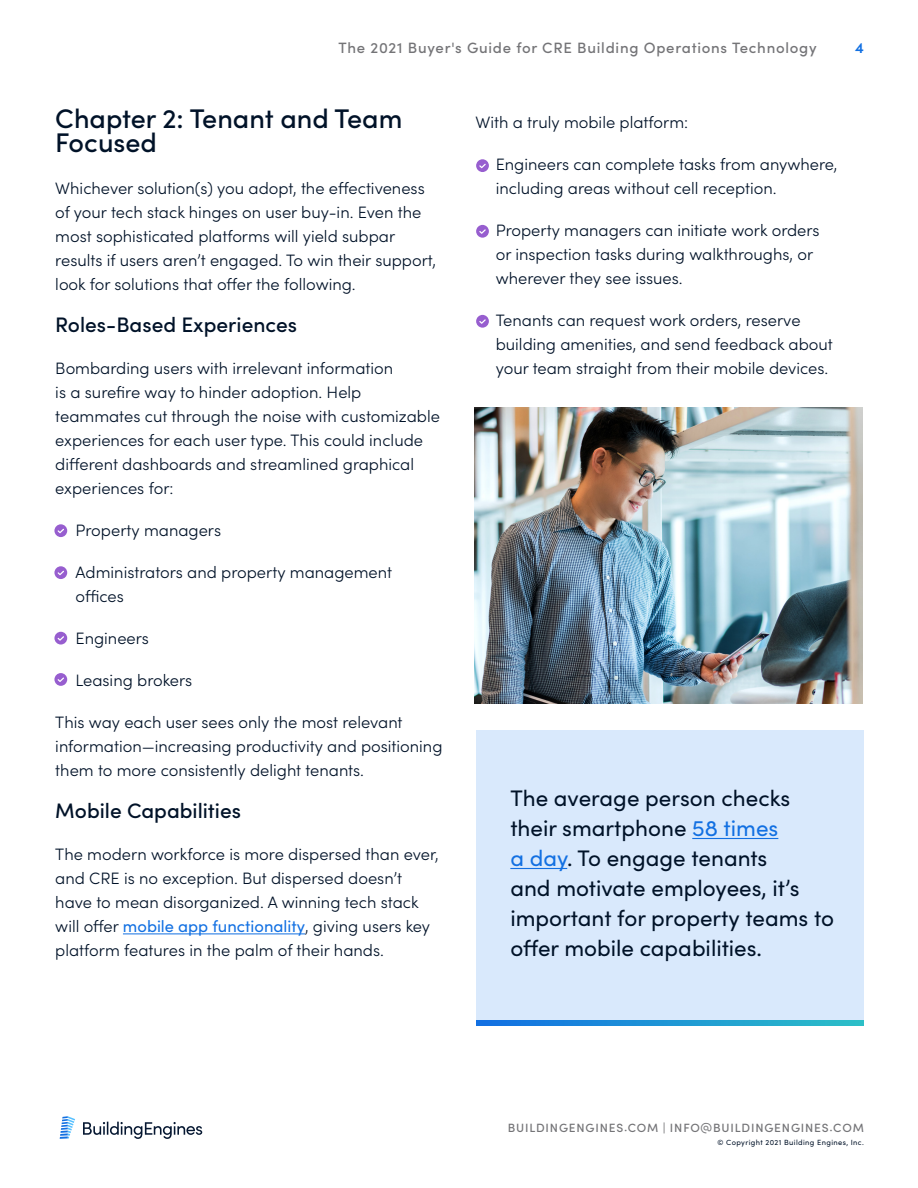
<style>
.page{position:relative;width:918px;height:1188px;background:#fff}
.page>*{position:absolute;margin:0;border:0;box-sizing:border-box;transform-origin:0 0}
.Body{font:500 27px/24px "Sofia Pro";color:#001228}
.t1{font:22.5px/30px "Sofia Pro";color:#001228}
.t2{font:500 21px "Sofia Pro";color:#001228}
.t3{font:300 16.5px/24px "Sofia Pro";color:#001228}
.t4{font:500 15px "Sofia Pro";letter-spacing:.05em;color:#747477}
.t5{font:600 15px "Sofia Pro";color:#1270e2}
.t6{font:500 12px "Sofia Pro";letter-spacing:.07em;color:#747477}
.t7{font:7.5px "Sofia Pro";letter-spacing:.05em;color:#001228}
.s1{font-weight:400;color:#1270e2}
.s2{color:#1270e2}
</style>
<div class="page">
<hr style="left:123px;top:933px;width:182px;height:1px;background:#1270e2">
<svg style="left:83px;top:1122px;width:119px;height:17px"></svg>
<svg style="left:60px;top:1116px;width:15px;height:23px"></svg>
<div style="left:477px;top:730px;width:387px;height:296px;background:#d9e9fc"></div>
<svg style="left:477px;top:1021px;width:387px;height:5px;background:#1e96d4"></svg>
<hr style="left:692px;top:838px;width:86px;height:1px;background:#1270e2">
<hr style="left:510px;top:868px;width:57px;height:1px;background:#1270e2">
<svg style="left:54px;top:524px;width:13px;height:13px"></svg>
<svg style="left:58px;top:529px;width:6px;height:4px"></svg>
<svg style="left:54px;top:566px;width:13px;height:13px"></svg>
<svg style="left:58px;top:571px;width:6px;height:4px"></svg>
<div style="left:54px;top:632px;width:13px;height:13px;background:#975ecf;border-radius:50%"></div>
<svg style="left:58px;top:636px;width:6px;height:5px"></svg>
<svg style="left:54px;top:673px;width:13px;height:13px"></svg>
<svg style="left:58px;top:677px;width:6px;height:5px"></svg>
<div style="left:476px;top:159px;width:13px;height:13px;background:#975ecf;border-radius:50%"></div>
<svg style="left:479px;top:164px;width:7px;height:4px"></svg>
<div style="left:476px;top:225px;width:13px;height:13px;background:#975ecf;border-radius:50%"></div>
<svg style="left:479px;top:229px;width:7px;height:5px"></svg>
<div style="left:476px;top:315px;width:13px;height:13px;background:#975ecf;border-radius:50%"></div>
<svg style="left:479px;top:319px;width:7px;height:5px"></svg>
<img style="left:475px;top:408px;width:388px;height:296px">
<p class="t4" style="left:338px;top:37px;width:480px">The 2021 Buyer's Guide for CRE Building Operations Technology</p>
<p class="t5" style="left:855px;top:37px;width:10px">4</p>
<p class="Body" style="left:55px;top:105px;width:349px">Chapter 2: Tenant and Team<br>Focused</p>
<p class="t3" style="left:55px;top:176px;width:382px">Whichever solution(s) you adopt, the effectiveness of your tech stack hinges on user buy-in. Even the most sophisticated platforms will yield subpar results if users aren’t engaged. To win their support, look for solutions that offer the following.</p>
<h2 class="t2" style="left:55px;top:309px;width:243px">Roles-Based Experiences</h2>
<p class="t3" style="left:55px;top:356px;width:386px">Bombarding users with irrelevant information<br>is a surefire way to hinder adoption. Help teammates cut through the noise with customizable experiences for each user type. This could include different dashboards and streamlined graphical experiences for:</p>
<p class="t3" style="left:76px;top:518px;width:147px">Property managers</p>
<p class="t3" style="left:76px;top:560px;width:318px">Administrators and property management offices</p>
<p class="t3" style="left:76px;top:626px;width:75px">Engineers</p>
<p class="t3" style="left:76px;top:668px;width:118px">Leasing brokers</p>
<p class="t3" style="left:55px;top:710px;width:389px">This way each user sees only the most relevant information—increasing productivity and positioning them to more consistently delight tenants.</p>
<h2 class="t2" style="left:55px;top:795px;width:187px">Mobile Capabilities</h2>
<p class="t3" style="left:55px;top:842px;width:385px">The modern workforce is more dispersed than ever, and CRE is no exception. But dispersed doesn’t have to mean disorganized. A winning tech stack will offer <span class="s1">mobile app functionality</span>, giving users key platform features in the palm of their hands.</p>
<p class="t3" style="left:476px;top:110px;width:214px">With a truly mobile platform:</p>
<p class="t3" style="left:496px;top:152px;width:343px">Engineers can complete tasks from anywhere, including areas without cell reception.</p>
<p class="t3" style="left:496px;top:218px;width:325px">Property managers can initiate work orders or inspection tasks during walkthroughs, or wherever they see issues.</p>
<p class="t3" style="left:496px;top:308px;width:339px">Tenants can request work orders, reserve building amenities, and send feedback about your team straight from their mobile devices.</p>
<p class="t1" style="left:510px;top:782px;width:325px">The average person checks their smartphone <span class="s2">58 times<br>a day</span>. To engage tenants<br>and motivate employees, it’s important for property teams to offer mobile capabilities.</p>
<p class="t6" style="left:508px;top:1119px;width:358px">BUILDINGENGINES.COM | INFO@BUILDINGENGINES.COM</p>
<p class="t7" style="left:718px;top:1137px;width:148px">© Copyright 2021 Building Engines, Inc.</p>
</div>
